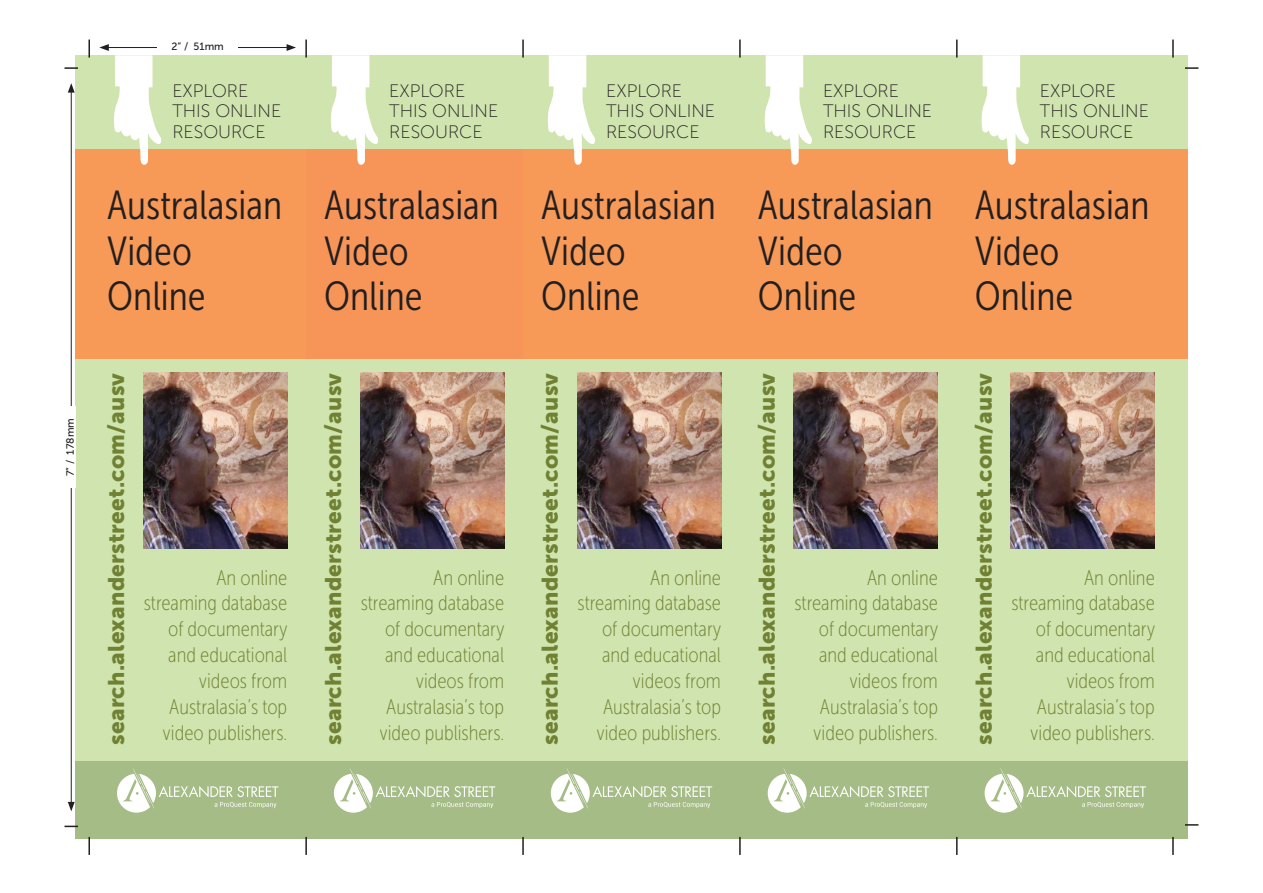
<style>
.page{position:relative;width:1263px;height:893px;background:#fff}
.page>*{position:absolute;margin:0;border:0;box-sizing:border-box;transform-origin:0 0}
.t1{font:40.5px/45.6px "Museo Sans Cond 300";color:#231f20}
.t2{font:22.5px "Museo Sans 900";letter-spacing:.01em;color:#718133}
.t3{font:21px/25.8px "Museo Sans Cond 100";color:#718133;text-align:right}
.t4{font:18px/20.1px "Museo Sans 100";color:#231f20}
.t5{font:10.5px "Museo Sans 500";color:#231f20}
</style>
<div class="page">
<div style="left:306px;top:55px;width:217px;height:783px;background:#cfe4ae"></div>
<div style="left:523px;top:55px;width:217px;height:783px;background:#cfe4ae"></div>
<div style="left:740px;top:55px;width:217px;height:783px;background:#cfe4ae"></div>
<div style="left:957px;top:55px;width:230px;height:783px;background:#cfe4ae"></div>
<div style="left:76px;top:55px;width:230px;height:783px;background:#cfe4ae"></div>
<div style="left:306px;top:149px;width:217px;height:209px;background:#f79559"></div>
<div style="left:523px;top:149px;width:217px;height:209px;background:#f79957"></div>
<div style="left:740px;top:149px;width:217px;height:209px;background:#f79957"></div>
<div style="left:957px;top:149px;width:230px;height:209px;background:#f79957"></div>
<div style="left:76px;top:149px;width:230px;height:209px;background:#f79957"></div>
<svg style="left:330px;top:55px;width:49px;height:110px"></svg>
<svg style="left:547px;top:55px;width:48px;height:110px"></svg>
<svg style="left:764px;top:55px;width:48px;height:110px"></svg>
<svg style="left:981px;top:55px;width:48px;height:110px"></svg>
<img style="left:360px;top:373px;width:144px;height:175px">
<img style="left:577px;top:373px;width:144px;height:175px">
<img style="left:794px;top:373px;width:144px;height:175px">
<img style="left:1011px;top:373px;width:144px;height:175px">
<img style="left:143px;top:373px;width:144px;height:175px">
<div style="left:306px;top:760px;width:217px;height:78px;background:#a5bc86"></div>
<div style="left:523px;top:760px;width:217px;height:78px;background:#a5bc86"></div>
<div style="left:740px;top:760px;width:217px;height:78px;background:#a5bc86"></div>
<div style="left:957px;top:760px;width:230px;height:78px;background:#a5bc86"></div>
<div style="left:76px;top:760px;width:230px;height:78px;background:#a5bc86"></div>
<svg style="left:334px;top:768px;width:162px;height:45px"></svg>
<svg style="left:551px;top:768px;width:161px;height:44px"></svg>
<svg style="left:768px;top:768px;width:161px;height:44px"></svg>
<svg style="left:985px;top:768px;width:161px;height:44px"></svg>
<svg style="left:117px;top:768px;width:161px;height:44px"></svg>
<svg style="left:64px;top:825px;width:14px;height:1px"></svg>
<svg style="left:1185px;top:823px;width:13px;height:2px"></svg>
<svg style="left:64px;top:67px;width:14px;height:2px"></svg>
<svg style="left:1185px;top:67px;width:13px;height:2px"></svg>
<svg style="left:88px;top:40px;width:2px;height:18px"></svg>
<svg style="left:88px;top:836px;width:2px;height:18px"></svg>
<svg style="left:305px;top:40px;width:2px;height:18px"></svg>
<svg style="left:305px;top:836px;width:2px;height:18px"></svg>
<svg style="left:522px;top:40px;width:2px;height:18px"></svg>
<svg style="left:522px;top:837px;width:2px;height:17px"></svg>
<svg style="left:1172px;top:40px;width:2px;height:18px"></svg>
<svg style="left:1172px;top:837px;width:2px;height:17px"></svg>
<svg style="left:956px;top:40px;width:2px;height:18px"></svg>
<svg style="left:956px;top:836px;width:2px;height:18px"></svg>
<svg style="left:739px;top:40px;width:2px;height:18px"></svg>
<svg style="left:739px;top:837px;width:2px;height:17px"></svg>
<hr style="left:71px;top:90px;width:1px;height:713px;background:#231f20">
<svg style="left:68px;top:83px;width:7px;height:10px"></svg>
<svg style="left:68px;top:801px;width:7px;height:10px"></svg>
<hr style="left:106px;top:47px;width:183px;height:1px;background:#231f20">
<svg style="left:287px;top:44px;width:9px;height:7px"></svg>
<svg style="left:99px;top:44px;width:63px;height:121px"></svg>
<div style="left:66px;top:406px;width:10px;height:81px;background:#fff"></div>
<div style="left:157px;top:43px;width:81px;height:12px;background:#fff"></div>
<p class="t5" style="left:65px;top:476px;width:59px;rotate:-90deg">7” / 178mm</p>
<p class="t5" style="left:172px;top:41px;width:54px">2” / 51mm</p>
<p class="t4" style="left:172px;top:81px;width:111px">EXPLORE<br>THIS ONLINE<br>RESOURCE</p>
<p class="t1" style="left:107px;top:182px;width:176px">Australasian<br>Video<br>Online</p>
<p class="t4" style="left:389px;top:81px;width:111px">EXPLORE<br>THIS ONLINE<br>RESOURCE</p>
<p class="t4" style="left:606px;top:81px;width:111px">EXPLORE<br>THIS ONLINE<br>RESOURCE</p>
<p class="t4" style="left:823px;top:81px;width:111px">EXPLORE<br>THIS ONLINE<br>RESOURCE</p>
<p class="t4" style="left:1040px;top:81px;width:111px">EXPLORE<br>THIS ONLINE<br>RESOURCE</p>
<p class="t1" style="left:324px;top:182px;width:176px">Australasian<br>Video<br>Online</p>
<p class="t1" style="left:541px;top:182px;width:176px">Australasian<br>Video<br>Online</p>
<p class="t1" style="left:758px;top:182px;width:176px">Australasian<br>Video<br>Online</p>
<p class="t1" style="left:975px;top:182px;width:176px">Australasian<br>Video<br>Online</p>
<p class="t2" style="left:103px;top:744px;width:373px;rotate:-90deg">search.alexanderstreet.com/ausv</p>
<p class="t2" style="left:320px;top:744px;width:373px;rotate:-90deg">search.alexanderstreet.com/ausv</p>
<p class="t2" style="left:537px;top:744px;width:373px;rotate:-90deg">search.alexanderstreet.com/ausv</p>
<p class="t2" style="left:754px;top:744px;width:373px;rotate:-90deg">search.alexanderstreet.com/ausv</p>
<p class="t2" style="left:971px;top:744px;width:373px;rotate:-90deg">search.alexanderstreet.com/ausv</p>
<p class="t3" style="left:144px;top:564px;width:145px">An online streaming database of documentary and educational videos from<br>Australasia’s top video publishers.</p>
<p class="t3" style="left:361px;top:564px;width:145px">An online streaming database of documentary and educational videos from<br>Australasia’s top video publishers.</p>
<p class="t3" style="left:578px;top:564px;width:145px">An online streaming database of documentary and educational videos from<br>Australasia’s top video publishers.</p>
<p class="t3" style="left:795px;top:564px;width:145px">An online streaming database of documentary and educational videos from<br>Australasia’s top video publishers.</p>
<p class="t3" style="left:1011px;top:564px;width:145px">An online streaming database of documentary and educational videos from<br>Australasia’s top video publishers.</p>
</div>
